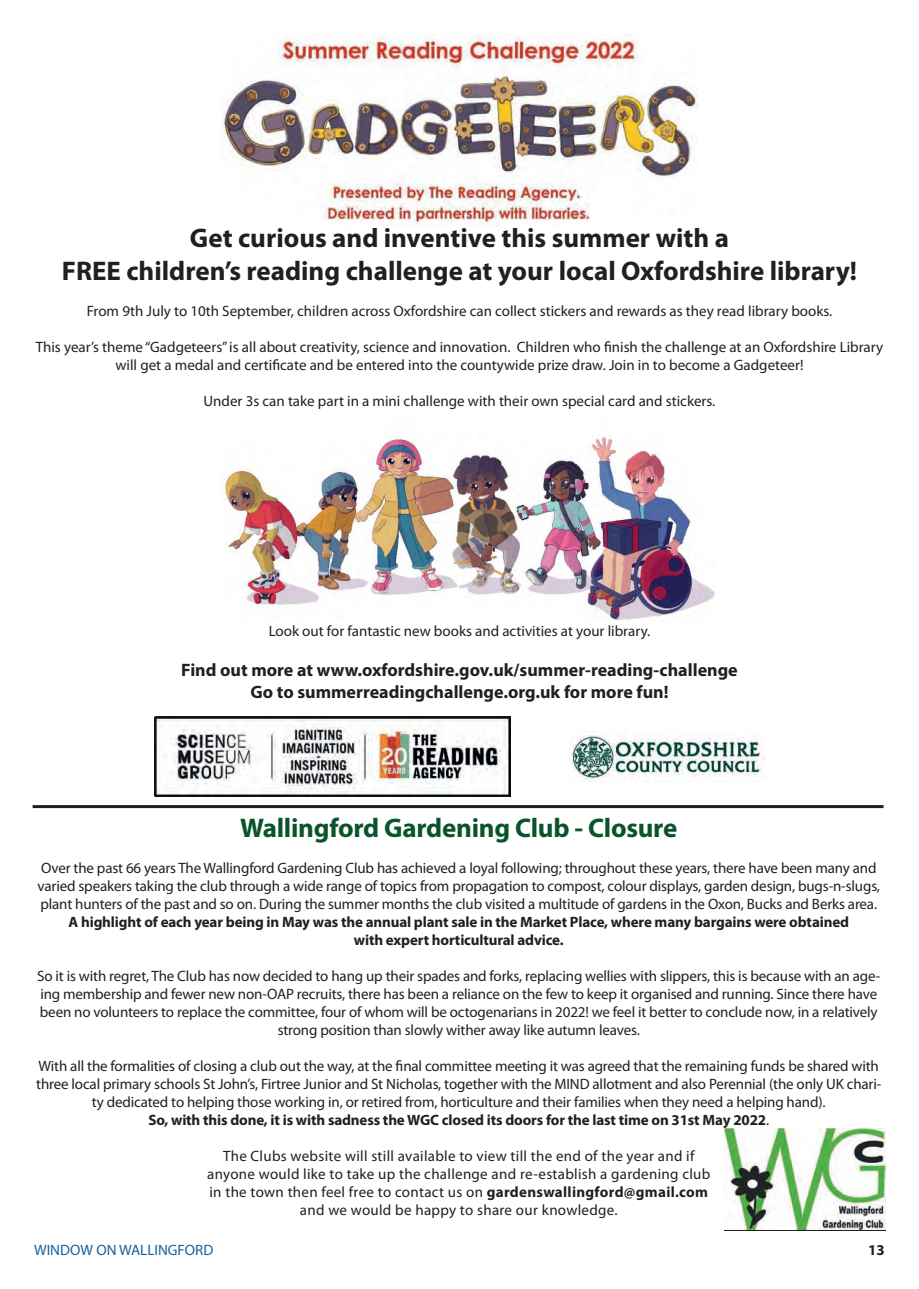
<style>
.page{position:relative;width:919px;height:1289px;background:#fff}
.page>*{position:absolute;margin:0;border:0;box-sizing:border-box;transform-origin:0 0}
.t1{font:700 27px/32.4px "Myriad Pro";color:#231f20;text-align:center}
.t2{font:700 27px "Myriad Pro";letter-spacing:-.01em;color:#09542b}
.t3{font:700 18px/21.6px "Myriad Pro";color:#231f20;text-align:center}
.t4{font:15px/18px "Myriad Pro";letter-spacing:-.01em;color:#231f20;text-align:center}
.t5{font:15px/18px "Myriad Pro";letter-spacing:.02em;color:#231f20;text-align:center}
.t6{font:700 15px/18px "Myriad Pro";letter-spacing:-.01em;color:#231f20;text-align:center}
.t7{font:15px "Myriad Pro";color:#16629f}
.s1{font-weight:700}
</style>
<div class="page">
<hr style="left:724px;top:1230px;width:161px;height:1px;background:#231f20">
<img style="left:724px;top:1128px;width:161px;height:101px">
<hr style="left:33px;top:805px;width:850px;height:3px;background:#231f20">
<img style="left:221px;top:34px;width:476px;height:190px">
<img style="left:225px;top:437px;width:490px;height:184px">
<img style="left:154px;top:716px;width:356px;height:80px">
<img style="left:569px;top:731px;width:195px;height:51px">
<h1 class="t1" style="left:62px;top:221px;width:796px">Get curious and inventive this summer with a<br>FREE children’s reading challenge at your local Oxfordshire library!</h1>
<p class="t4" style="left:87px;top:301px;width:747px">From 9th July to 10th September, children across Oxfordshire can collect stickers and rewards as they read library books.</p>
<p class="t4" style="left:36px;top:337px;width:848px">This year’s theme “Gadgeteers” is all about creativity, science and innovation. Children who finish the challenge at an Oxfordshire Library will get a medal and certificate and be entered into the countywide prize draw. Join in to become a Gadgeteer!</p>
<p class="t4" style="left:203px;top:391px;width:513px">Under 3s can take part in a mini challenge with their own special card and stickers.</p>
<p class="t4" style="left:269px;top:622px;width:383px">Look out for fantastic new books and activities at your library.</p>
<p class="t3" style="left:181px;top:658px;width:558px">Find out more at www.oxfordshire.gov.uk/summer-reading-challenge<br>Go to summerreadingchallenge.org.uk for more fun!</p>
<h1 class="t2" style="left:240px;top:810px;width:438px">Wallingford Gardening Club - Closure</h1>
<p class="t4" style="left:38px;top:858px;width:843px;text-align:left">Over the past 66 years The Wallingford Gardening Club has achieved a loyal following; throughout these years, there have been many and varied speakers taking the club through a wide range of topics from propagation to compost, colour displays, garden design, bugs-n-slugs, plant hunters of the past and so on. During the summer months the club visited a multitude of gardens in the Oxon, Bucks and Berks area.</p>
<p class="t6" style="left:68px;top:912px;width:782px">A highlight of each year being in May was the annual plant sale in the Market Place, where many bargains were obtained with expert horticultural advice.</p>
<p class="t4" style="left:37px;top:966px;width:844px">So it is with regret, The Club has now decided to hang up their spades and forks, replacing wellies with slippers, this is because with an age&shy;ing membership and fewer new non-OAP recruits, there has been a reliance on the few to keep it organised and running. Since there have been no volunteers to replace the committee, four of whom will be octogenarians in 2022! we feel it better to conclude now, in a relatively strong position than slowly wither away like autumn leaves.</p>
<p class="t4" style="left:36px;top:1056px;width:846px">With all the formalities of closing a club out the way, at the final committee meeting it was agreed that the remaining funds be shared with three local primary schools St John’s, Firtree Junior and St Nicholas, together with the MIND allotment and also Perennial (the only UK chari&shy;ty dedicated to helping those working in, or retired from, horticulture and their families when they need a helping hand).<br><span class="s1">So, with this done, it is with sadness the WGC closed its doors for the last time on 31st May 2022</span>.</p>
<p class="t5" style="left:207px;top:1146px;width:504px">The Clubs website will still available to view till the end of the year and if anyone would like to take up the challenge and re-establish a gardening club in the town then feel free to contact us on <span class="s1">gardenswallingford@gmail.com </span>and we would be happy to share our knowledge.</p>
<p class="t7" style="left:34px;top:1240px;width:181px">WINDOW ON WALLINGFORD</p>
<p class="t6" style="left:868px;top:1240px;width:18px">13</p>
</div>
